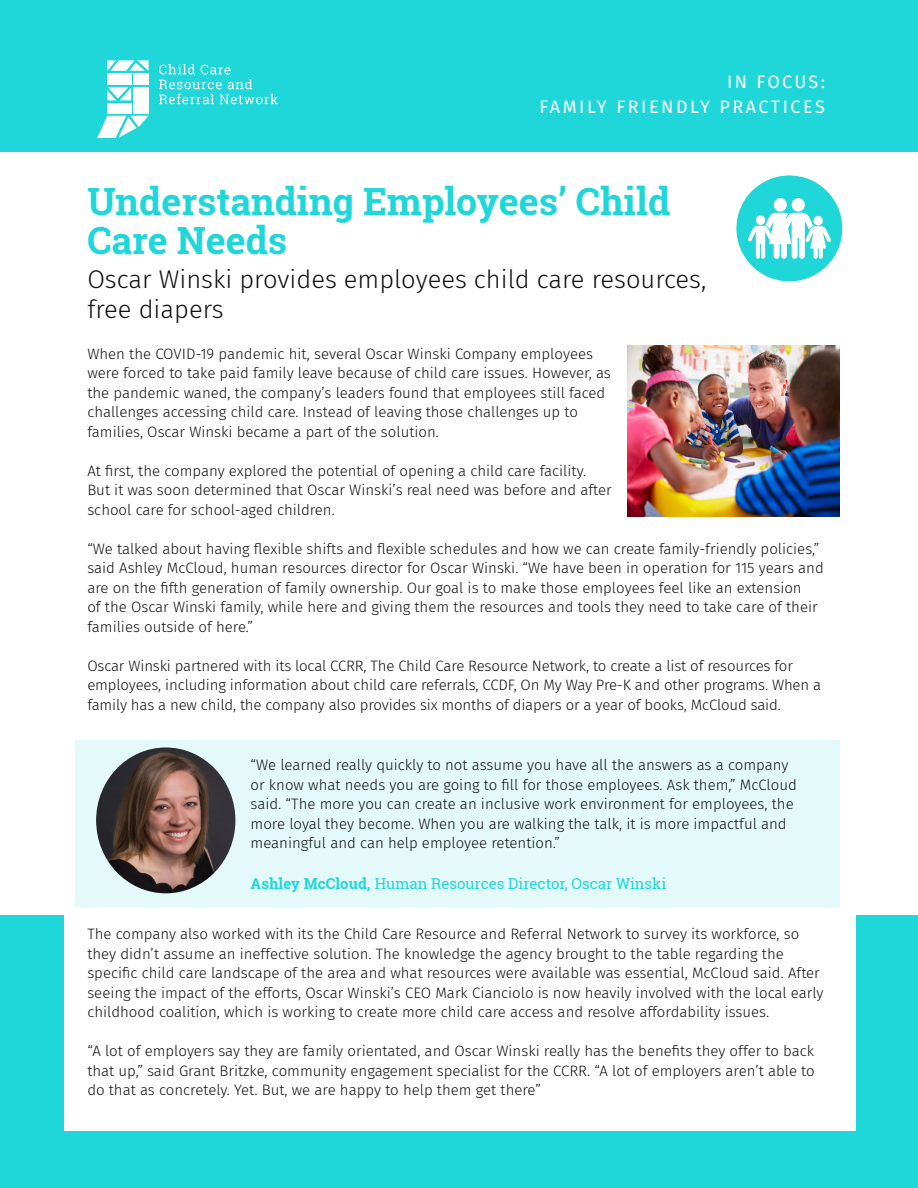
<style>
.page{position:relative;width:918px;height:1188px;background:#fff}
.page>*{position:absolute;margin:0;border:0;box-sizing:border-box;transform-origin:0 0}
.t1{font:700 37.5px/39px "Roboto Slab";color:#1fd6d9}
.t2{font:300 25.5px/30px "Fira Sans";color:#111}
.t3{font:18px "Fira Sans";letter-spacing:.14em;color:#fff}
.t4{font:300 15px/19.5px "Fira Sans";color:#111}
.t5{font:15px "Roboto Slab";color:#1fd6d9}
.s1{font-weight:700}
</style>
<div class="page">
<div style="left:0;top:916px;width:918px;height:272px;background:#1fd6d9"></div>
<div style="left:64px;top:906px;width:791px;height:225px;background:#fff"></div>
<div style="left:0;top:0;width:918px;height:151px;background:#1fd6d9"></div>
<svg style="left:159px;top:64px;width:119px;height:40px"></svg>
<div style="left:107px;top:73px;width:24px;height:12px;background:#fff"></div>
<svg style="left:97px;top:116px;width:52px;height:22px"></svg>
<div style="left:133px;top:73px;width:16px;height:12px;background:#fff"></div>
<div style="left:133px;top:87px;width:16px;height:27px;background:#fff"></div>
<svg style="left:107px;top:60px;width:42px;height:11px"></svg>
<div style="left:107px;top:103px;width:24px;height:11px;background:#fff"></div>
<svg style="left:107px;top:87px;width:24px;height:13px"></svg>
<div style="left:736px;top:176px;width:106px;height:105px;background:#1fd6d9;border-radius:50%"></div>
<img style="left:627px;top:345px;width:212px;height:171px">
<div style="left:75px;top:740px;width:764px;height:166px;background:#e4fafa"></div>
<img style="left:96px;top:747px;width:139px;height:146px">
<svg style="left:748px;top:198px;width:83px;height:61px"></svg>
<p class="t3" style="left:727px;top:68px;width:99px">IN FOCUS:</p>
<p class="t3" style="left:539px;top:93px;width:287px">FAMILY FRIENDLY PRACTICES</p>
<p class="t1" style="left:87px;top:181px;width:584px">Understanding Employees’ Child<br>Care Needs</p>
<p class="t2" style="left:87px;top:264px;width:621px">Oscar Winski provides employees child care resources, free diapers</p>
<p class="t4" style="left:87px;top:344px;width:525px">When the COVID-19 pandemic hit, several Oscar Winski Company employees were forced to take paid family leave because of child care issues. However, as the pandemic waned, the company’s leaders found that employees still faced challenges accessing child care. Instead of leaving those challenges up to families, Oscar Winski became a part of the solution.</p>
<p class="t4" style="left:87px;top:461px;width:526px">At first, the company explored the potential of opening a child care facility.<br>But it was soon determined that Oscar Winski’s real need was before and after school care for school-aged children.</p>
<p class="t4" style="left:87px;top:539px;width:738px">“We talked about having flexible shifts and flexible schedules and how we can create family-friendly policies,” said Ashley McCloud, human resources director for Oscar Winski. “We have been in operation for 115 years and are on the fifth generation of family ownership. Our goal is to make those employees feel like an extension<br>of the Oscar Winski family, while here and giving them the resources and tools they need to take care of their families outside of here.”</p>
<p class="t4" style="left:87px;top:656px;width:735px">Oscar Winski partnered with its local CCRR, The Child Care Resource Network, to create a list of resources for employees, including information about child care referrals, CCDF, On My Way Pre-K and other programs. When a family has a new child, the company also provides six months of diapers or a year of books, McCloud said.</p>
<p class="t4" style="left:251px;top:755px;width:548px">“We learned really quickly to not assume you have all the answers as a company or know what needs you are going to fill for those employees. Ask them,” McCloud said. “The more you can create an inclusive work environment for employees, the more loyal they become. When you are walking the talk, it is more impactful and meaningful and can help employee retention.”</p>
<p class="t5" style="left:251px;top:874px;width:417px"><span class="s1">Ashley McCloud,</span> Human Resources Director, Oscar Winski</p>
<p class="t4" style="left:87px;top:924px;width:738px">The company also worked with its the Child Care Resource and Referral Network to survey its workforce, so they didn’t assume an ineffective solution. The knowledge the agency brought to the table regarding the specific child care landscape of the area and what resources were available was essential, McCloud said. After seeing the impact of the efforts, Oscar Winski’s CEO Mark Cianciolo is now heavily involved with the local early childhood coalition, which is working to create more child care access and resolve affordability issues.</p>
<p class="t4" style="left:87px;top:1041px;width:729px;text-align:justify">“A lot of employers say they are family orientated, and Oscar Winski really has the benefits they offer to back that up,” said Grant Britzke, community engagement specialist for the CCRR. “A lot of employers aren’t able to do that as concretely. Yet. But, we are happy to help them get there”</p>
</div>
